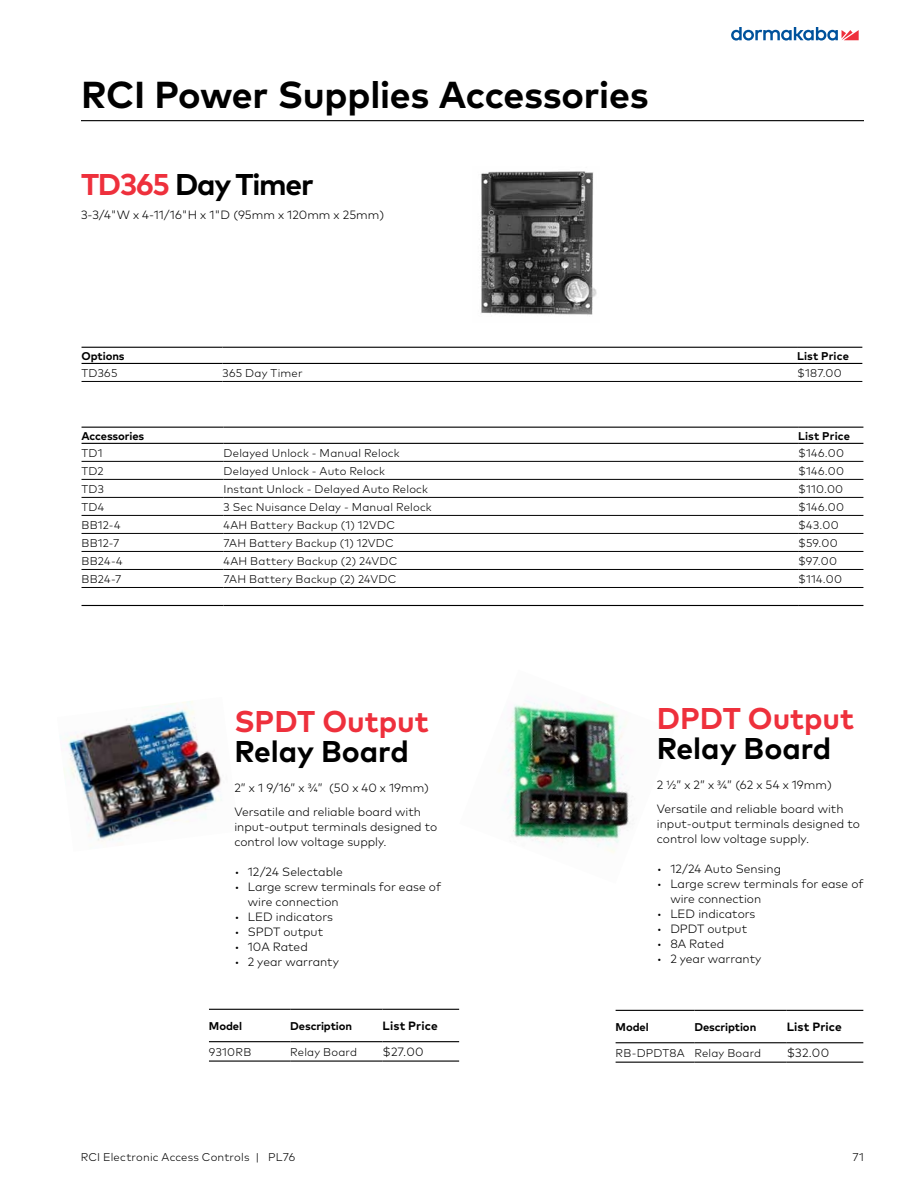
<style>
.page{position:relative;width:918px;height:1188px;background:#fff}
.page>*{position:absolute;margin:0;border:0;box-sizing:border-box;transform-origin:0 0}
.t1{font:700 37.5px "Mark Pro";letter-spacing:-.005em;color:#000}
.t2{font:700 30px "Mark Pro";color:#ee303c}
.t3{font:700 30px "Mark Pro";letter-spacing:-.015em;color:#000}
.t4{font:700 30px "Mark Pro";letter-spacing:-.04em;color:#000}
.t5{font:300 12px/15px "Mark Pro";color:#000}
.t6{font:700 12px "Mark Pro";letter-spacing:.015em;color:#000}
.t7{font:300 11.25px "Mark Pro";letter-spacing:.02em;color:#000}
.t8{font:700 11.25px "Mark Pro";letter-spacing:-.005em;color:#000}
.t9{font:700 11.25px "Mark Pro";letter-spacing:.015em;color:#000}
.s1{color:#ee303c}
</style>
<div class="page">
<svg style="left:731px;top:27px;width:128px;height:14px"></svg>
<img style="left:503px;top:701px;width:130px;height:152px">
<hr style="left:81px;top:120px;width:783px;height:1px;background:#000">
<img style="left:480px;top:171px;width:117px;height:144px">
<img style="left:60px;top:701px;width:162px;height:141px">
<hr style="left:797px;top:347px;width:65px;height:1px;background:#000">
<hr style="left:222px;top:381px;width:575px;height:1px;background:#000">
<hr style="left:797px;top:381px;width:65px;height:1px;background:#000">
<hr style="left:797px;top:363px;width:65px;height:1px;background:#000">
<hr style="left:82px;top:347px;width:140px;height:1px;background:#000">
<hr style="left:222px;top:347px;width:575px;height:1px;background:#000">
<hr style="left:82px;top:363px;width:140px;height:1px;background:#000">
<hr style="left:222px;top:363px;width:575px;height:1px;background:#000">
<hr style="left:82px;top:381px;width:140px;height:1px;background:#000">
<hr style="left:798px;top:427px;width:65px;height:1px;background:#000">
<hr style="left:82px;top:551px;width:142px;height:1px;background:#000">
<hr style="left:82px;top:569px;width:142px;height:1px;background:#000">
<hr style="left:224px;top:461px;width:574px;height:1px;background:#000">
<hr style="left:224px;top:479px;width:574px;height:1px;background:#000">
<hr style="left:224px;top:497px;width:574px;height:1px;background:#000">
<hr style="left:224px;top:515px;width:574px;height:1px;background:#000">
<hr style="left:224px;top:533px;width:574px;height:1px;background:#000">
<hr style="left:224px;top:551px;width:574px;height:1px;background:#000">
<hr style="left:224px;top:569px;width:574px;height:1px;background:#000">
<hr style="left:224px;top:587px;width:574px;height:1px;background:#000">
<hr style="left:798px;top:461px;width:65px;height:1px;background:#000">
<hr style="left:798px;top:479px;width:65px;height:1px;background:#000">
<hr style="left:798px;top:497px;width:65px;height:1px;background:#000">
<hr style="left:798px;top:515px;width:65px;height:1px;background:#000">
<hr style="left:798px;top:533px;width:65px;height:1px;background:#000">
<hr style="left:798px;top:551px;width:65px;height:1px;background:#000">
<hr style="left:798px;top:569px;width:65px;height:1px;background:#000">
<hr style="left:798px;top:587px;width:65px;height:1px;background:#000">
<hr style="left:798px;top:443px;width:65px;height:1px;background:#000">
<hr style="left:82px;top:461px;width:142px;height:1px;background:#000">
<hr style="left:82px;top:605px;width:142px;height:1px;background:#000">
<hr style="left:224px;top:605px;width:574px;height:1px;background:#000">
<hr style="left:798px;top:605px;width:65px;height:1px;background:#000">
<hr style="left:82px;top:427px;width:142px;height:1px;background:#000">
<hr style="left:224px;top:427px;width:574px;height:1px;background:#000">
<hr style="left:82px;top:443px;width:142px;height:1px;background:#000">
<hr style="left:224px;top:443px;width:574px;height:1px;background:#000">
<hr style="left:82px;top:479px;width:142px;height:1px;background:#000">
<hr style="left:82px;top:497px;width:142px;height:1px;background:#000">
<hr style="left:82px;top:515px;width:142px;height:1px;background:#000">
<hr style="left:82px;top:533px;width:142px;height:1px;background:#000">
<hr style="left:82px;top:587px;width:142px;height:1px;background:#000">
<hr style="left:209px;top:1009px;width:81px;height:1px;background:#000">
<hr style="left:383px;top:1009px;width:76px;height:1px;background:#000">
<hr style="left:209px;top:1041px;width:81px;height:1px;background:#000">
<hr style="left:290px;top:1009px;width:93px;height:1px;background:#000">
<hr style="left:290px;top:1041px;width:93px;height:1px;background:#000">
<hr style="left:383px;top:1041px;width:76px;height:1px;background:#000">
<hr style="left:209px;top:1061px;width:81px;height:1px;background:#000">
<hr style="left:290px;top:1061px;width:93px;height:1px;background:#000">
<hr style="left:383px;top:1061px;width:76px;height:1px;background:#000">
<hr style="left:616px;top:1010px;width:78px;height:1px;background:#000">
<hr style="left:787px;top:1010px;width:76px;height:1px;background:#000">
<hr style="left:616px;top:1042px;width:78px;height:1px;background:#000">
<hr style="left:694px;top:1010px;width:93px;height:1px;background:#000">
<hr style="left:694px;top:1042px;width:93px;height:1px;background:#000">
<hr style="left:787px;top:1042px;width:76px;height:1px;background:#000">
<hr style="left:616px;top:1062px;width:78px;height:1px;background:#000">
<hr style="left:694px;top:1062px;width:93px;height:1px;background:#000">
<hr style="left:787px;top:1062px;width:76px;height:1px;background:#000">
<h1 class="t1" style="left:81px;top:66px;width:569px">RCI Power Supplies Accessories</h1>
<h2 class="t4" style="left:81px;top:162px;width:234px"><span class="s1">TD365</span> Day Timer</h2>
<p class="t5" style="left:81px;top:207px;width:305px">3-3/4"W x 4-11/16"H x 1"D (95mm x 120mm x 25mm)</p>
<p class="t8" style="left:82px;top:347px;width:45px">Options</p>
<p class="t9" style="left:797px;top:347px;width:53px">List Price</p>
<p class="t7" style="left:82px;top:365px;width:38px">TD365</p>
<p class="t7" style="left:222px;top:365px;width:82px">365 Day Timer</p>
<p class="t7" style="left:797px;top:365px;width:46px">$187.00</p>
<p class="t8" style="left:82px;top:427px;width:64px">Accessories</p>
<p class="t9" style="left:798px;top:427px;width:53px">List Price</p>
<p class="t7" style="left:82px;top:445px;width:23px">TD1</p>
<p class="t7" style="left:224px;top:445px;width:178px">Delayed Unlock - Manual Relock</p>
<p class="t7" style="left:798px;top:445px;width:48px">$146.00</p>
<p class="t7" style="left:82px;top:462px;width:24px">TD2</p>
<p class="t7" style="left:224px;top:462px;width:163px">Delayed Unlock - Auto Relock</p>
<p class="t7" style="left:798px;top:462px;width:48px">$146.00</p>
<p class="t7" style="left:82px;top:480px;width:24px">TD3</p>
<p class="t7" style="left:224px;top:480px;width:206px">Instant Unlock - Delayed Auto Relock</p>
<p class="t7" style="left:798px;top:480px;width:47px">$110.00</p>
<p class="t7" style="left:82px;top:498px;width:24px">TD4</p>
<p class="t7" style="left:224px;top:498px;width:210px">3 Sec Nuisance Delay - Manual Relock</p>
<p class="t7" style="left:798px;top:498px;width:48px">$146.00</p>
<p class="t7" style="left:82px;top:516px;width:41px">BB12-4</p>
<p class="t7" style="left:224px;top:516px;width:173px">4AH Battery Backup (1) 12VDC</p>
<p class="t7" style="left:798px;top:516px;width:42px">$43.00</p>
<p class="t7" style="left:82px;top:534px;width:39px">BB12-7</p>
<p class="t7" style="left:224px;top:534px;width:172px">7AH Battery Backup (1) 12VDC</p>
<p class="t7" style="left:798px;top:534px;width:41px">$59.00</p>
<p class="t7" style="left:82px;top:552px;width:43px">BB24-4</p>
<p class="t7" style="left:224px;top:552px;width:175px">4AH Battery Backup (2) 24VDC</p>
<p class="t7" style="left:798px;top:552px;width:41px">$97.00</p>
<p class="t7" style="left:82px;top:570px;width:41px">BB24-7</p>
<p class="t7" style="left:224px;top:570px;width:174px">7AH Battery Backup (2) 24VDC</p>
<p class="t7" style="left:798px;top:570px;width:45px">$114.00</p>
<h2 class="t2" style="left:234px;top:698px;width:196px">SPDT Output</h2>
<h2 class="t3" style="left:234px;top:728px;width:176px">Relay Board</h2>
<p class="t5" style="left:234px;top:775px;width:196px;line-height:24px">2” x 1 9/16” x ¾” (50 x 40 x 19mm)<br>Versatile and reliable board with</p>
<p class="t5" style="left:234px;top:818px;width:205px">input-output terminals designed to control low voltage supply.</p>
<p class="t5" style="left:234px;top:863px;width:110px">• 12/24 Selectable</p>
<p class="t5" style="left:248px;top:878px;width:195px;text-indent:-14px">• Large screw terminals for ease of wire connection</p>
<p class="t5" style="left:234px;top:908px;width:100px">• LED indicators</p>
<p class="t5" style="left:234px;top:923px;width:90px">• SPDT output</p>
<p class="t5" style="left:234px;top:938px;width:75px">• 10A Rated</p>
<p class="t5" style="left:234px;top:953px;width:106px">• 2 year warranty</p>
<p class="t8" style="left:209px;top:1017px;width:35px">Model</p>
<p class="t8" style="left:290px;top:1017px;width:63px">Description</p>
<p class="t6" style="left:383px;top:1017px;width:57px">List Price</p>
<p class="t7" style="left:209px;top:1043px;width:44px">9310RB</p>
<p class="t7" style="left:290px;top:1043px;width:68px">Relay Board</p>
<p class="t5" style="left:383px;top:1043px;width:43px">$27.00</p>
<h2 class="t2" style="left:657px;top:696px;width:199px">DPDT Output</h2>
<h2 class="t3" style="left:657px;top:726px;width:176px">Relay Board</h2>
<p class="t5" style="left:657px;top:772px;width:188px;line-height:24px">2 ½” x 2” x ¾” (62 x 54 x 19mm)<br>Versatile and reliable board with</p>
<p class="t5" style="left:657px;top:815px;width:205px">input-output terminals designed to control low voltage supply.</p>
<p class="t5" style="left:657px;top:860px;width:126px">• 12/24 Auto Sensing</p>
<p class="t5" style="left:670px;top:875px;width:195px;text-indent:-14px">• Large screw terminals for ease of wire connection</p>
<p class="t5" style="left:657px;top:905px;width:100px">• LED indicators</p>
<p class="t5" style="left:657px;top:920px;width:92px">• DPDT output</p>
<p class="t5" style="left:657px;top:935px;width:69px">• 8A Rated</p>
<p class="t5" style="left:657px;top:950px;width:106px">• 2 year warranty</p>
<p class="t8" style="left:616px;top:1018px;width:35px">Model</p>
<p class="t8" style="left:694px;top:1018px;width:63px">Description</p>
<p class="t6" style="left:787px;top:1018px;width:57px">List Price</p>
<p class="t7" style="left:616px;top:1045px;width:147px">RB-DPDT8A Relay Board</p>
<p class="t5" style="left:787px;top:1045px;width:44px">$32.00</p>
<p class="t7" style="left:81px;top:1149px;width:216px">RCI Electronic Access Controls | PL76</p>
<p class="t7" style="left:853px;top:1149px;width:13px">71</p>
</div>
